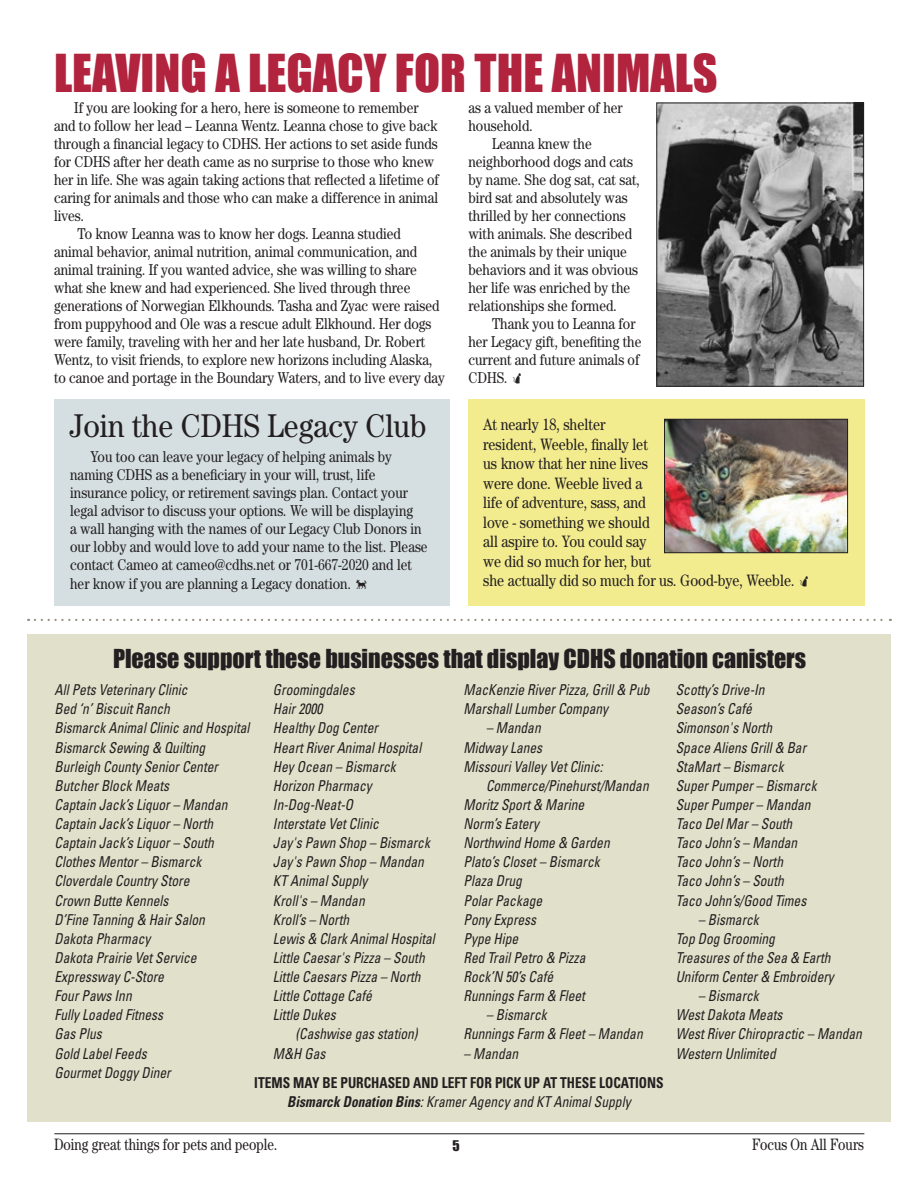
<style>
.page{position:relative;width:918px;height:1188px;background:#fff}
.page>*{position:absolute;margin:0;border:0;box-sizing:border-box;transform-origin:0 0}
.Headline1{font:48px "Impact";color:#b2233e}
.Headline1-2{font:33px "Century Std";color:#231f20;scale:.9 1}
.t1{font:24px "Impact";color:#231f20}
.t2{font:16.5px/19.5px "Century Std";color:#231f20;scale:.85 1}
.t3{font:16.5px "Century Std";color:#231f20;scale:.8 1}
.t4{font:15.75px/18px "Century Std";color:#231f20;scale:.85 1}
.Body_Copy{font:italic condensed 15px/19.2px "Univers";color:#231f20;scale:.9 1}
.Body_Copy-2{font:700 condensed 15px "Univers";color:#231f20;scale:.9 1}
.t5{font:13.5px "Impact";color:#231f20}
.s1{font-weight:700}
</style>
<div class="page">
<div style="left:54px;top:400px;width:396px;height:206px;background:#d5dfe2"></div>
<svg style="left:35px;top:619px;width:856px;height:2px"></svg>
<div style="left:27px;top:634px;width:864px;height:488px;background:#e1e1cb"></div>
<img style="left:658px;top:105px;width:204px;height:280px">
<div style="left:656px;top:103px;width:208px;height:284px;border:1px solid #231f20"></div>
<div style="left:468px;top:400px;width:397px;height:206px;background:#f3ec8f"></div>
<img style="left:666px;top:421px;width:180px;height:130px">
<div style="left:664px;top:419px;width:184px;height:134px;border:1px solid #231f20"></div>
<hr style="left:54px;top:1134px;width:810px;height:1px;background:#231f20">
<p class="Headline1" style="left:54px;top:36px;width:665px">LEAVING A LEGACY FOR THE ANIMALS</p>
<p class="t4" style="left:54px;top:99px;width:454px;text-indent:20px">If you are looking for a hero, here is someone to remember and to follow her lead – Leanna Wentz. Leanna chose to give back through a financial legacy to CDHS. Her actions to set aside funds for CDHS after her death came as no surprise to those who knew her in life. She was again taking actions that reflected a lifetime of caring for animals and those who can make a difference in animal lives.</p>
<p class="t4" style="left:54px;top:225px;width:461px;text-indent:24px">To know Leanna was to know her dogs. Leanna studied<br>animal behavior, animal nutrition, animal communication, and animal training. If you wanted advice, she was willing to share what she knew and had experienced. She lived through three generations of Norwegian Elkhounds. Tasha and Zyac were raised from puppyhood and Ole was a rescue adult Elkhound. Her dogs were family, traveling with her and her late husband, Dr. Robert Wentz, to visit friends, to explore new horizons including Alaska, to canoe and portage in the Boundary Waters, and to live every day</p>
<p class="Headline1-2" style="left:70px;top:406px;width:398px">Join the CDHS Legacy Club</p>
<p class="t4" style="left:70px;top:447px;width:422px;text-indent:20px">You too can leave your legacy of helping animals by naming CDHS as a beneficiary in your will, trust, life insurance policy, or retirement savings plan. Contact your legal advisor to discuss your options. We will be displaying<br>a wall hanging with the names of our Legacy Club Donors in our lobby and would love to add your name to the list. Please contact Cameo at cameo@cdhs.net or 701-667-2020 and let</p>
<p class="t4" style="left:70px;top:575px;width:332px">her know if you are planning a Legacy donation.</p>
<p class="t4" style="left:468px;top:99px;width:183px">as a valued member of her household.</p>
<p class="t4" style="left:468px;top:135px;width:203px;text-indent:24px">Leanna knew the neighborhood dogs and cats by name. She dog sat, cat sat, bird sat and absolutely was thrilled by her connections with animals. She described the animals by their unique behaviors and it was obvious her life was enriched by the relationships she formed.</p>
<p class="t4" style="left:468px;top:315px;width:205px;text-indent:24px">Thank you to Leanna for her Legacy gift, benefiting the current and future animals of<br>CDHS.</p>
<p class="t2" style="left:483px;top:415px;width:368px">At nearly 18, shelter<br>resident, Weeble, finally let<br>us know that her nine lives<br>were done. Weeble lived a<br>life of adventure, sass, and<br>love - something we should<br>all aspire to. You could say<br>we did so much for her, but<br>she actually did so much for us. Good-bye, Weeble.</p>
<p class="t1" style="left:113px;top:640px;width:695px">Please support these businesses that display CDHS donation canisters</p>
<p class="Body_Copy" style="left:55px;top:680px;width:149px">All Pets Veterinary Clinic</p>
<p class="Body_Copy" style="left:55px;top:699px;width:130px">Bed ‘n’ Biscuit Ranch</p>
<p class="Body_Copy" style="left:55px;top:718px;width:218px">Bismarck Animal Clinic and Hospital</p>
<p class="Body_Copy" style="left:55px;top:737px;width:169px">Bismarck Sewing &amp; Quilting</p>
<p class="Body_Copy" style="left:55px;top:757px;width:183px">Burleigh County Senior Center</p>
<p class="Body_Copy" style="left:55px;top:776px;width:129px">Butcher Block Meats</p>
<p class="Body_Copy" style="left:55px;top:795px;width:194px">Captain Jack’s Liquor – Mandan</p>
<p class="Body_Copy" style="left:55px;top:814px;width:178px">Captain Jack’s Liquor – North</p>
<p class="Body_Copy" style="left:55px;top:833px;width:179px">Captain Jack’s Liquor – South</p>
<p class="Body_Copy" style="left:55px;top:852px;width:165px">Clothes Mentor – Bismarck</p>
<p class="Body_Copy" style="left:55px;top:871px;width:151px">Cloverdale Country Store</p>
<p class="Body_Copy" style="left:55px;top:890px;width:128px">Crown Butte Kennels</p>
<p class="Body_Copy" style="left:55px;top:910px;width:169px">D’Fine Tanning &amp; Hair Salon</p>
<p class="Body_Copy" style="left:55px;top:929px;width:108px">Dakota Pharmacy</p>
<p class="Body_Copy" style="left:55px;top:948px;width:159px">Dakota Prairie Vet Service</p>
<p class="Body_Copy" style="left:55px;top:967px;width:123px">Expressway C-Store</p>
<p class="Body_Copy" style="left:55px;top:986px;width:87px">Four Paws Inn</p>
<p class="Body_Copy" style="left:55px;top:1005px;width:122px">Fully Loaded Fitness</p>
<p class="Body_Copy" style="left:55px;top:1024px;width:54px">Gas Plus</p>
<p class="Body_Copy" style="left:55px;top:1043px;width:104px">Gold Label Feeds</p>
<p class="Body_Copy" style="left:55px;top:1063px;width:131px">Gourmet Doggy Diner</p>
<p class="Body_Copy" style="left:273px;top:680px;width:92px">Groomingdales</p>
<p class="Body_Copy" style="left:273px;top:699px;width:56px">Hair 2000</p>
<p class="Body_Copy" style="left:273px;top:718px;width:118px">Healthy Dog Center</p>
<p class="Body_Copy" style="left:273px;top:737px;width:166px">Heart River Animal Hospital</p>
<p class="Body_Copy" style="left:273px;top:757px;width:138px">Hey Ocean – Bismarck</p>
<p class="Body_Copy" style="left:273px;top:776px;width:111px">Horizon Pharmacy</p>
<p class="Body_Copy" style="left:273px;top:795px;width:91px">In-Dog-Neat-O</p>
<p class="Body_Copy" style="left:273px;top:814px;width:119px">Interstate Vet Clinic</p>
<p class="Body_Copy" style="left:273px;top:833px;width:176px">Jay's Pawn Shop – Bismarck</p>
<p class="Body_Copy" style="left:273px;top:852px;width:169px">Jay's Pawn Shop – Mandan</p>
<p class="Body_Copy" style="left:273px;top:871px;width:106px">KT Animal Supply</p>
<p class="Body_Copy" style="left:273px;top:890px;width:104px">Kroll's – Mandan</p>
<p class="Body_Copy" style="left:273px;top:910px;width:86px">Kroll’s – North</p>
<p class="Body_Copy" style="left:273px;top:929px;width:181px">Lewis &amp; Clark Animal Hospital</p>
<p class="Body_Copy" style="left:273px;top:948px;width:170px">Little Caesar's Pizza – South</p>
<p class="Body_Copy" style="left:273px;top:967px;width:166px">Little Caesars Pizza – North</p>
<p class="Body_Copy" style="left:273px;top:986px;width:112px">Little Cottage Café</p>
<p class="Body_Copy" style="left:295px;top:1005px;width:137px;text-indent:-22px">Little Dukes<br>(Cashwise gas station)</p>
<p class="Body_Copy" style="left:273px;top:1043px;width:60px">M&amp;H Gas</p>
<p class="Body_Copy" style="left:464px;top:680px;width:208px">MacKenzie River Pizza, Grill &amp; Pub</p>
<p class="Body_Copy" style="left:464px;top:699px;width:162px">Marshall Lumber Company</p>
<p class="Body_Copy" style="left:486px;top:718px;width:62px">– Mandan</p>
<p class="Body_Copy" style="left:464px;top:737px;width:89px">Midway Lanes</p>
<p class="Body_Copy" style="left:486px;top:757px;width:182px;text-indent:-22px">Missouri Valley Vet Clinic:<br>Commerce/Pinehurst/Mandan</p>
<p class="Body_Copy" style="left:464px;top:795px;width:136px">Moritz Sport &amp; Marine</p>
<p class="Body_Copy" style="left:464px;top:814px;width:85px">Norm’s Eatery</p>
<p class="Body_Copy" style="left:464px;top:833px;width:164px">Northwind Home &amp; Garden</p>
<p class="Body_Copy" style="left:464px;top:852px;width:153px">Plato’s Closet – Bismarck</p>
<p class="Body_Copy" style="left:464px;top:871px;width:66px">Plaza Drug</p>
<p class="Body_Copy" style="left:464px;top:890px;width:89px">Polar Package</p>
<p class="Body_Copy" style="left:464px;top:910px;width:82px">Pony Express</p>
<p class="Body_Copy" style="left:464px;top:929px;width:62px">Pype Hipe</p>
<p class="Body_Copy" style="left:464px;top:948px;width:137px">Red Trail Petro &amp; Pizza</p>
<p class="Body_Copy" style="left:464px;top:967px;width:101px">Rock’N 50’s Café</p>
<p class="Body_Copy" style="left:464px;top:986px;width:136px">Runnings Farm &amp; Fleet</p>
<p class="Body_Copy" style="left:486px;top:1005px;width:69px">– Bismarck</p>
<p class="Body_Copy" style="left:464px;top:1024px;width:201px">Runnings Farm &amp; Fleet – Mandan</p>
<p class="Body_Copy" style="left:464px;top:1043px;width:62px">– Mandan</p>
<p class="Body_Copy" style="left:676px;top:680px;width:100px">Scotty’s Drive-In</p>
<p class="Body_Copy" style="left:676px;top:699px;width:86px">Season’s Café</p>
<p class="Body_Copy" style="left:676px;top:718px;width:109px">Simonson's North</p>
<p class="Body_Copy" style="left:676px;top:737px;width:146px">Space Aliens Grill &amp; Bar</p>
<p class="Body_Copy" style="left:676px;top:757px;width:121px">StaMart – Bismarck</p>
<p class="Body_Copy" style="left:676px;top:776px;width:158px">Super Pumper – Bismarck</p>
<p class="Body_Copy" style="left:676px;top:795px;width:151px">Super Pumper – Mandan</p>
<p class="Body_Copy" style="left:676px;top:814px;width:131px">Taco Del Mar – South</p>
<p class="Body_Copy" style="left:676px;top:833px;width:137px">Taco John’s – Mandan</p>
<p class="Body_Copy" style="left:676px;top:852px;width:121px">Taco John’s – North</p>
<p class="Body_Copy" style="left:676px;top:871px;width:122px">Taco John’s – South</p>
<p class="Body_Copy" style="left:676px;top:890px;width:147px">Taco John’s/Good Times</p>
<p class="Body_Copy" style="left:698px;top:910px;width:69px">– Bismarck</p>
<p class="Body_Copy" style="left:676px;top:929px;width:112px">Top Dog Grooming</p>
<p class="Body_Copy" style="left:676px;top:948px;width:174px">Treasures of the Sea &amp; Earth</p>
<p class="Body_Copy" style="left:676px;top:967px;width:177px">Uniform Center &amp; Embroidery</p>
<p class="Body_Copy" style="left:698px;top:986px;width:69px">– Bismarck</p>
<p class="Body_Copy" style="left:676px;top:1005px;width:120px">West Dakota Meats</p>
<p class="Body_Copy" style="left:676px;top:1024px;width:209px">West River Chiropractic – Mandan</p>
<p class="Body_Copy" style="left:676px;top:1043px;width:113px">Western Unlimited</p>
<p class="Body_Copy-2" style="left:254px;top:1073px;width:456px">ITEMS MAY BE PURCHASED AND LEFT FOR PICK UP AT THESE LOCATIONS</p>
<p class="Body_Copy" style="left:287px;top:1092px;width:383px"><span class="s1">Bismarck Donation Bins</span>: Kramer Agency and KT Animal Supply</p>
<p class="t3" style="left:54px;top:1135px;width:281px">Doing great things for pets and people.</p>
<p class="t5" style="left:452px;top:1136px;width:9px">5</p>
<p class="t3" style="left:752px;top:1135px;width:141px">Focus On All Fours</p>
</div>
